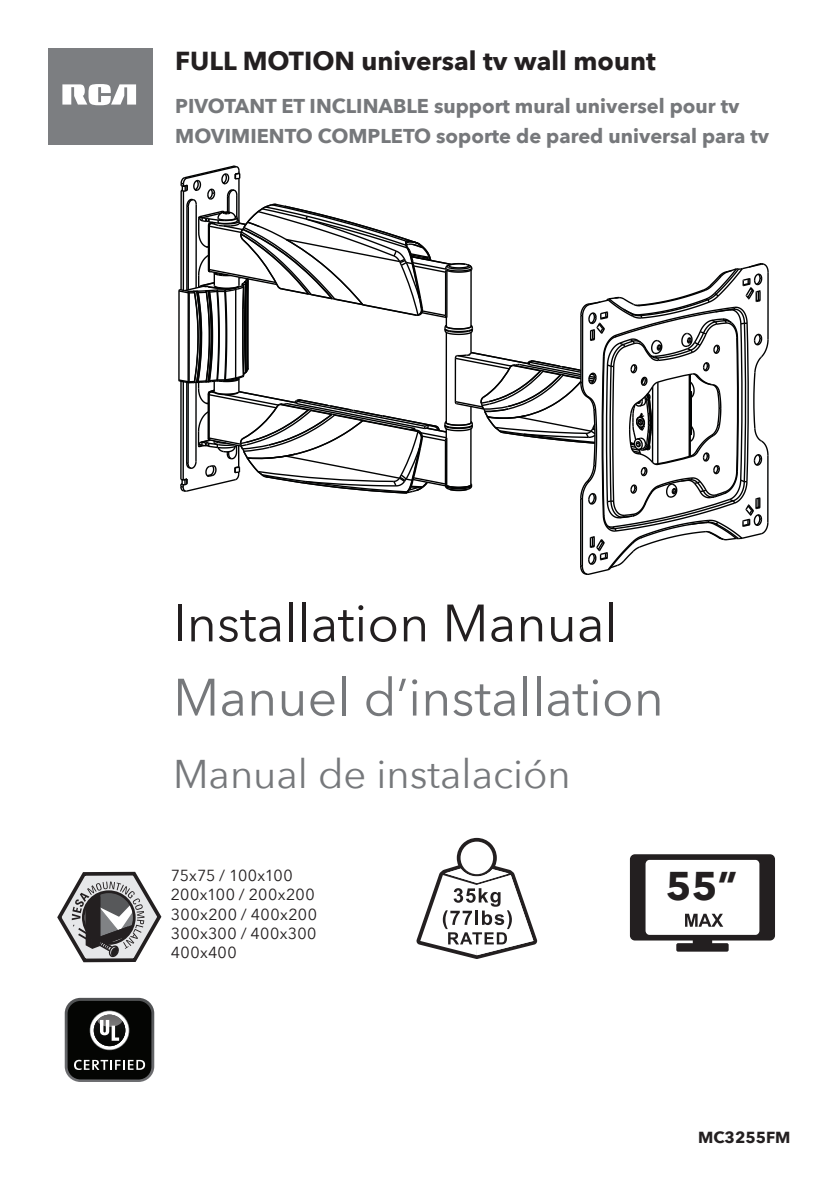
<style>
.page{position:relative;width:840px;height:1191px;background:#fff}
.page>*{position:absolute;margin:0;border:0;box-sizing:border-box;transform-origin:0 0}
.t1{font:52px "Avenir Next";color:#76787b}
.t2{font:52px "Avenir Next";color:#231f20}
.t3{font:40px "Avenir Next";color:#76787b}
.t4{font:700 40px "Avenir Next";color:#231f20}
.t5{font:700 26px "Avenir Next";color:#231f20}
.t6{font:700 20px/29.6px "Avenir Next";color:#76787b}
.t7{font:16px/19.2px "Avenir Next";letter-spacing:.03em;color:#231f20}
.t8{font:700 16px "Avenir Next";color:#231f20}
</style>
<div class="page">
<div style="left:48px;top:48px;width:104px;height:96px;background:#7c7e81"></div>
<svg style="left:62px;top:84px;width:74px;height:21px"></svg>
<svg style="left:57px;top:871px;width:105px;height:92px"></svg>
<div style="left:629px;top:854px;width:145px;height:86px;background:#231f20;border-radius:5px"></div>
<div style="left:645px;top:860px;width:114px;height:75px;background:#fff;border-radius:4px"></div>
<div style="left:676px;top:943px;width:52px;height:8px;background:#231f20;border-radius:2px"></div>
<svg style="left:692px;top:940px;width:19px;height:4px"></svg>
<svg style="left:685px;top:913px;width:37px;height:13px"></svg>
<svg style="left:416px;top:838px;width:121px;height:121px"></svg>
<svg style="left:178px;top:165px;width:591px;height:410px"></svg>
<hr style="left:178px;top:291px;width:2px;height:89px;background:#010202">
<svg style="left:65px;top:997px;width:89px;height:85px"></svg>
<div style="left:68px;top:1001px;width:83px;height:78px;background:#040503;border-radius:13px"></div>
<svg style="left:74px;top:1059px;width:71px;height:11px"></svg>
<svg style="left:90px;top:1010px;width:39px;height:40px"></svg>
<h3 class="t5" style="left:175px;top:38px;width:481px">FULL MOTION universal tv wall mount</h3>
<p class="t6" style="left:175px;top:91px;width:595px">PIVOTANT ET INCLINABLE support mural universel pour tv<br>MOVIMIENTO COMPLETO soporte de pared universal para tv</p>
<h1 class="t2" style="left:173px;top:579px;width:446px">Installation Manual</h1>
<h1 class="t1" style="left:173px;top:653px;width:492px">Manuel d’installation</h1>
<h2 class="t3" style="left:173px;top:740px;width:399px">Manual de instalación</h2>
<p class="t7" style="left:171px;top:865px;width:147px">75x75 / 100x100<br>200x100 / 200x200<br>300x200 / 400x200<br>300x300 / 400x300<br>400x400</p>
<h2 class="t4" style="left:665px;top:851px;width:73px">55”</h2>
<p class="t8" style="left:697px;top:1123px;width:94px">MC3255FM</p>
</div>
